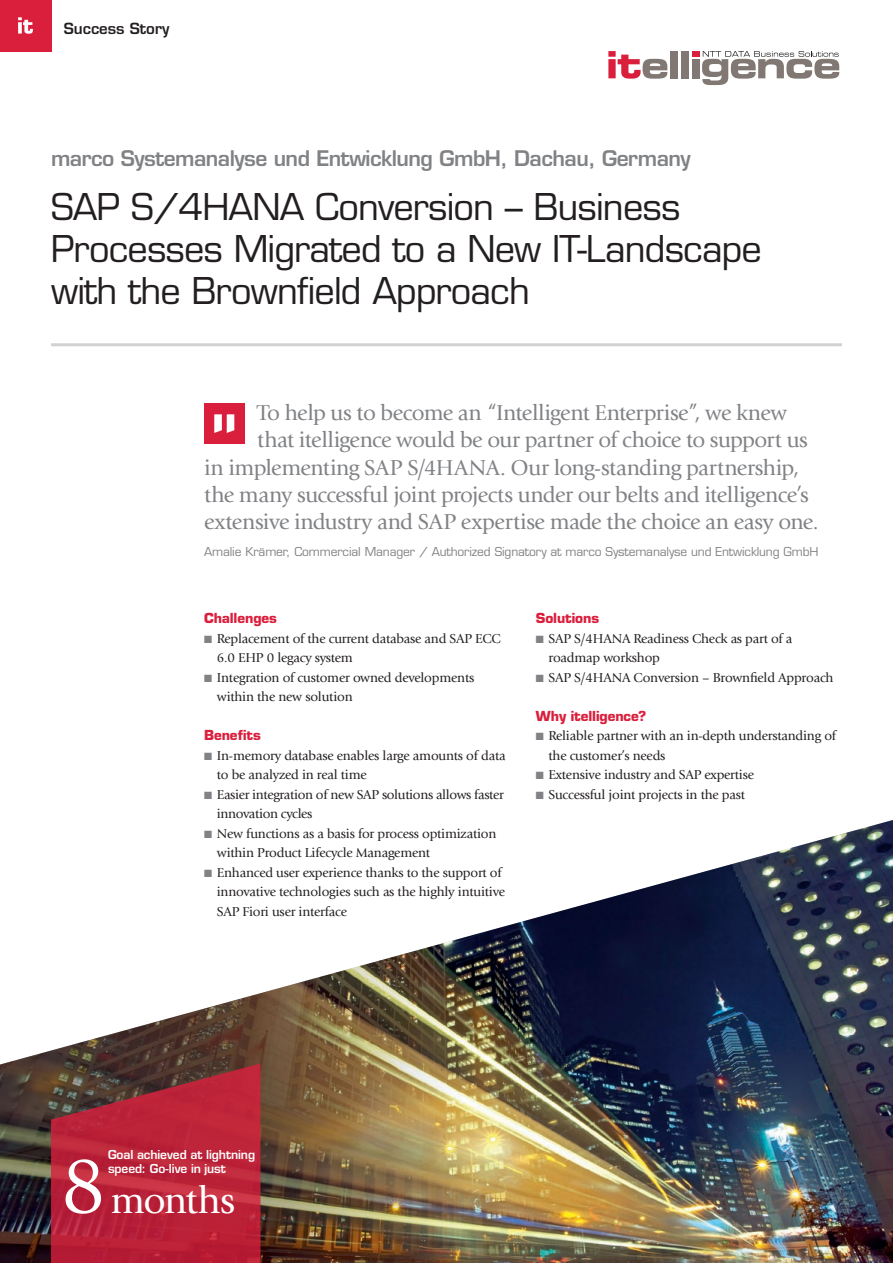
<style>
.page{position:relative;width:893px;height:1263px;background:#fff}
.page>*{position:absolute;margin:0;border:0;box-sizing:border-box;transform-origin:0 0}
.t1{font:39px "Giovanni LTCE";letter-spacing:-.045em;color:#fff}
.t2{font:500 36px/42px "Eurostile LTCE";letter-spacing:-.025em;color:#231f20}
.t3{font:22.5px "Giovanni LTCE";letter-spacing:-.025em;color:#808285}
.t4{font:600 21px "Eurostile LTCE";letter-spacing:-.025em;color:#808285}
.t5{font:600 15px "Eurostile LTCE";color:#231f20}
.t6{font:13.5px/19.5px "Giovanni LTCE";letter-spacing:-.015em;color:#231f20}
.t7{font:700 13.5px "Eurostile LTCE";letter-spacing:-.005em;color:#da1f3d}
.t8{font:500 12px "Eurostile LTCE";letter-spacing:-.01em;color:#808285}
.t9{font:600 12px/14.4px "Eurostile LTCE";letter-spacing:-.005em;color:#fff}
.s1{color:#808285}
.s2{font-size:82.5px}
</style>
<div class="page">
<img style="left:0;top:820px;width:893px;height:443px">
<div style="left:0;top:0;width:51px;height:51px;background:#da1f3d"></div>
<svg style="left:18px;top:17px;width:15px;height:17px"></svg>
<hr style="left:51px;top:343px;width:791px;height:3px;background:#d1d2d4">
<svg style="left:608px;top:51px;width:59px;height:28px"></svg>
<div style="left:670px;top:51px;width:7px;height:27px;background:#817873"></div>
<div style="left:681px;top:51px;width:7px;height:27px;background:#817873"></div>
<div style="left:692px;top:51px;width:7px;height:6px;background:#da1f3d"></div>
<div style="left:692px;top:59px;width:7px;height:19px;background:#817873"></div>
<svg style="left:702px;top:51px;width:137px;height:34px"></svg>
<div style="left:204px;top:403px;width:40px;height:41px;background:#da1f3d"></div>
<svg style="left:214px;top:414px;width:20px;height:19px"></svg>
<svg style="left:51px;top:1063px;width:209px;height:200px;background:#ab2638"></svg>
<p class="t5" style="left:64px;top:19px;width:107px">Success Story</p>
<h3 class="t4" style="left:51px;top:145px;width:641px">marco Systemanalyse und Entwicklung GmbH, Dachau, Germany</h3>
<h2 class="t2" style="left:51px;top:186px;width:712px">SAP S/4HANA Conversion – Business<br>Processes Migrated to a New IT-Landscape with the Brownfield Approach</h2>
<h3 class="t3" style="left:257px;top:400px;width:531px">To help us to become an “Intelligent Enterprise”, we knew</h3>
<h3 class="t3" style="left:257px;top:427px;width:552px">that itelligence would be our partner of choice to support us</h3>
<h3 class="t3" style="left:204px;top:455px;width:597px">in implementing SAP S/4HANA. Our long-standing partnership,</h3>
<h3 class="t3" style="left:204px;top:482px;width:606px">the many successful joint projects under our belts and itelligence’s</h3>
<h3 class="t3" style="left:204px;top:509px;width:616px">extensive industry and SAP expertise made the choice an easy one.</h3>
<p class="t8" style="left:204px;top:545px;width:616px">Amalie Krämer, Commercial Manager / Authorized Signatory at marco Systemanalyse und Entwicklung GmbH</p>
<p class="t7" style="left:204px;top:610px;width:74px">Challenges</p>
<p class="t6" style="left:217px;top:629px;width:285px;text-indent:-13px"><span class="s1">■</span> Replacement of the current database and SAP ECC<br>6.0 EHP 0 legacy system</p>
<p class="t6" style="left:217px;top:668px;width:259px;text-indent:-13px"><span class="s1">■</span> Integration of customer owned developments within the new solution</p>
<p class="t7" style="left:204px;top:727px;width:58px">Benefits</p>
<p class="t6" style="left:217px;top:746px;width:290px;text-indent:-13px"><span class="s1">■</span> In-memory database enables large amounts of data to be analyzed in real time</p>
<p class="t6" style="left:217px;top:785px;width:288px;text-indent:-13px"><span class="s1">■</span> Easier integration of new SAP solutions allows faster innovation cycles</p>
<p class="t6" style="left:217px;top:824px;width:281px;text-indent:-13px"><span class="s1">■</span> New functions as a basis for process optimization within Product Lifecycle Management</p>
<p class="t6" style="left:217px;top:863px;width:290px;text-indent:-13px"><span class="s1">■</span> Enhanced user experience thanks to the support of innovative technologies such as the highly intuitive<br>SAP Fiori user interface</p>
<p class="t7" style="left:536px;top:610px;width:65px">Solutions</p>
<p class="t6" style="left:548px;top:629px;width:245px;text-indent:-13px"><span class="s1">■</span> SAP S/4HANA Readiness Check as part of a roadmap workshop</p>
<p class="t6" style="left:536px;top:668px;width:299px"><span class="s1">■</span> SAP S/4HANA Conversion – Brownfield Approach</p>
<p class="t7" style="left:536px;top:707px;width:112px">Why itelligence?</p>
<p class="t6" style="left:549px;top:726px;width:289px;text-indent:-13px"><span class="s1">■</span> Reliable partner with an in-depth understanding of the customer’s needs</p>
<p class="t6" style="left:536px;top:765px;width:220px"><span class="s1">■</span> Extensive industry and SAP expertise</p>
<p class="t6" style="left:536px;top:785px;width:211px"><span class="s1">■</span> Successful joint projects in the past</p>
<p class="t9" style="left:108px;top:1147px;width:149px">Goal achieved at lightning speed: Go-live in just</p>
<h1 class="t1" style="left:60px;top:1178px;width:176px"><span class="s2">8</span>months</h1>
</div>
